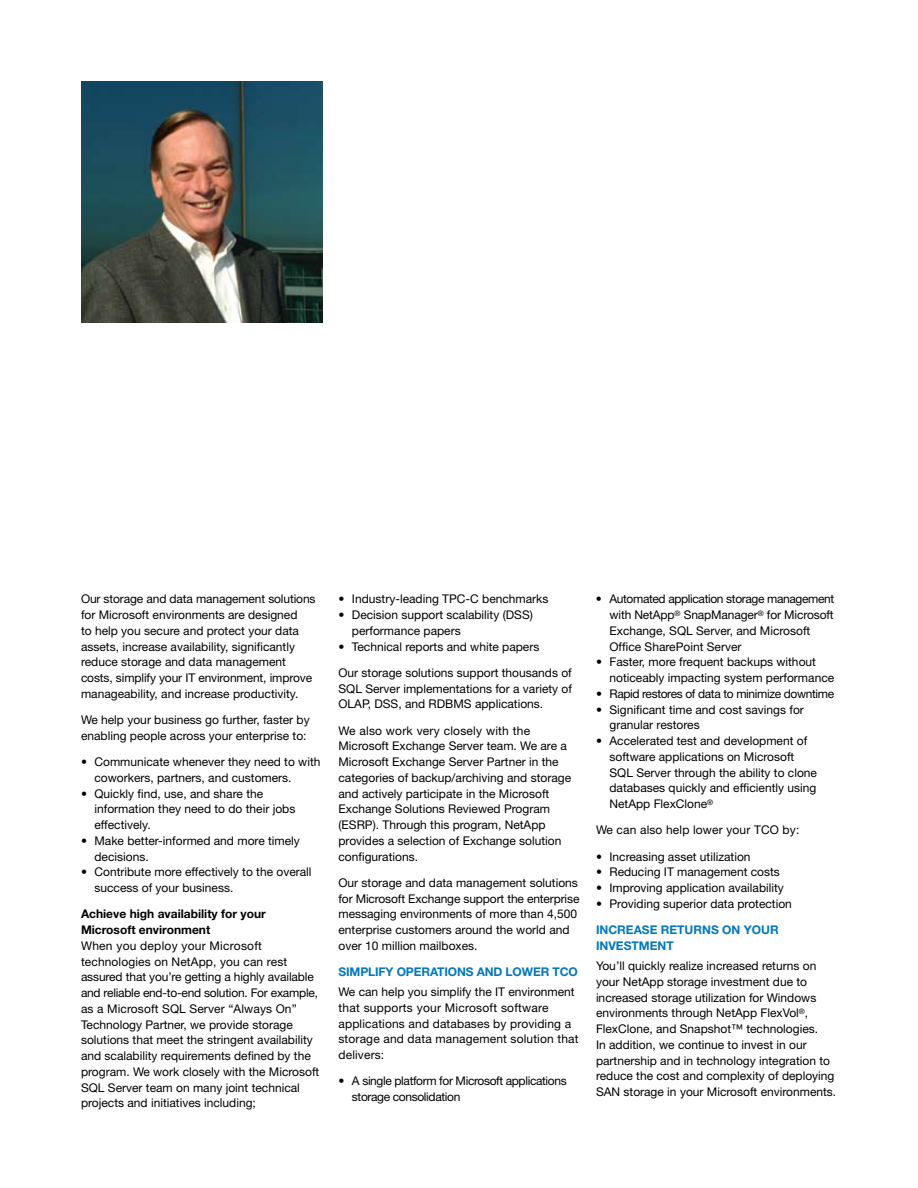
<style>
.page{position:relative;width:918px;height:1188px;background:#fff}
.page>*{position:absolute;margin:0;border:0;box-sizing:border-box;transform-origin:0 0}
.t1{font:12px/15.8px "Helvetica Neue";color:#000}
.t2{font:12px/15.8px "Helvetica Neue";letter-spacing:-.03em;color:#000}
.t3{font:700 12px/15.8px "Helvetica Neue";color:#0077c0}
.t4{font:700 12px/15.8px "Helvetica Neue";color:#000}
</style>
<div class="page">
<img style="left:81px;top:81px;width:241px;height:241px">
<p class="t1" style="left:81px;top:591px;width:236px">Our storage and data management solutions for Microsoft environments are designed<br>to help you secure and protect your data assets, increase availability, significantly reduce storage and data management costs, simplify your IT environment, improve manageability, and increase productivity.</p>
<p class="t1" style="left:81px;top:712px;width:230px">We help your business go further, faster by enabling people across your enterprise to:</p>
<p class="t1" style="left:94px;top:754px;width:228px;text-indent:-14px">• Communicate whenever they need to with coworkers, partners, and customers.</p>
<p class="t1" style="left:94px;top:785px;width:202px;text-indent:-14px">• Quickly find, use, and share the information they need to do their jobs effectively.</p>
<p class="t1" style="left:94px;top:833px;width:207px;text-indent:-14px">• Make better-informed and more timely decisions.</p>
<p class="t1" style="left:94px;top:864px;width:219px;text-indent:-14px">• Contribute more effectively to the overall success of your business.</p>
<p class="t4" style="left:81px;top:906px;width:186px">Achieve high availability for your<br>Microsoft environment</p>
<p class="t1" style="left:81px;top:938px;width:240px">When you deploy your Microsoft technologies on NetApp, you can rest assured that you’re getting a highly available and reliable end-to-end solution. For example, as a Microsoft SQL Server “Always On” Technology Partner, we provide storage solutions that meet the stringent availability and scalability requirements defined by the program. We work closely with the Microsoft SQL Server team on many joint technical projects and initiatives including;</p>
<p class="t1" style="left:338px;top:591px;width:211px">• Industry-leading TPC-C benchmarks</p>
<p class="t1" style="left:352px;top:607px;width:182px;text-indent:-14px">• Decision support scalability (DSS) performance papers</p>
<p class="t1" style="left:338px;top:633px;width:235px;line-height:26.2px">• Technical reports and white papers<br>Our storage solutions support thousands of</p>
<p class="t1" style="left:338px;top:680px;width:235px">SQL Server implementations for a variety of<br>OLAP, DSS, and RDBMS applications.</p>
<p class="t1" style="left:338px;top:722px;width:234px">We also work very closely with the Microsoft Exchange Server team. We are a Microsoft Exchange Server Partner in the categories of backup/archiving and storage and actively participate in the Microsoft Exchange Solutions Reviewed Program (ESRP). Through this program, NetApp provides a selection of Exchange solution configurations.</p>
<p class="t1" style="left:338px;top:874px;width:242px">Our storage and data management solutions for Microsoft Exchange support the enterprise messaging environments of more than 4,500 enterprise customers around the world and over 10 million mailboxes.</p>
<p class="t3" style="left:338px;top:964px;width:241px">SIMPLIFY OPERATIONS AND LOWER TCO</p>
<p class="t1" style="left:338px;top:984px;width:242px">We can help you simplify the IT environment that supports your Microsoft software applications and databases by providing a storage and data management solution that delivers:</p>
<p class="t2" style="left:352px;top:1073px;width:216px;text-indent:-14px">• A single platform for Microsoft applications storage consolidation</p>
<p class="t1" style="left:609px;top:591px;width:226px;text-indent:-14px">• Automated application storage management with NetApp<sup>®</sup> SnapManager<sup>®</sup> for Microsoft Exchange, SQL Server, and Microsoft Office SharePoint Server</p>
<p class="t1" style="left:610px;top:654px;width:226px;text-indent:-14px">• Faster, more frequent backups without noticeably impacting system performance</p>
<p class="t2" style="left:596px;top:686px;width:240px">• Rapid restores of data to minimize downtime</p>
<p class="t1" style="left:610px;top:701px;width:196px;text-indent:-14px">• Significant time and cost savings for granular restores</p>
<p class="t1" style="left:610px;top:733px;width:209px;text-indent:-14px">• Accelerated test and development of software applications on Microsoft SQL Server through the ability to clone databases quickly and efficiently using NetApp FlexClone<sup>®</sup></p>
<p class="t1" style="left:596px;top:822px;width:205px">We can also help lower your TCO by:</p>
<p class="t1" style="left:596px;top:848px;width:156px">• Increasing asset utilization</p>
<p class="t1" style="left:596px;top:864px;width:185px">• Reducing IT management costs</p>
<p class="t1" style="left:596px;top:880px;width:189px">• Improving application availability</p>
<p class="t1" style="left:596px;top:896px;width:197px">• Providing superior data protection</p>
<p class="t3" style="left:596px;top:922px;width:184px">INCREASE RETURNS ON YOUR<br>INVESTMENT</p>
<p class="t1" style="left:596px;top:958px;width:242px">You’ll quickly realize increased returns on your NetApp storage investment due to increased storage utilization for Windows environments through NetApp FlexVol<sup>®</sup>, FlexClone, and Snapshot™ technologies.<br>In addition, we continue to invest in our partnership and in technology integration to reduce the cost and complexity of deploying SAN storage in your Microsoft environments.</p>
</div>
